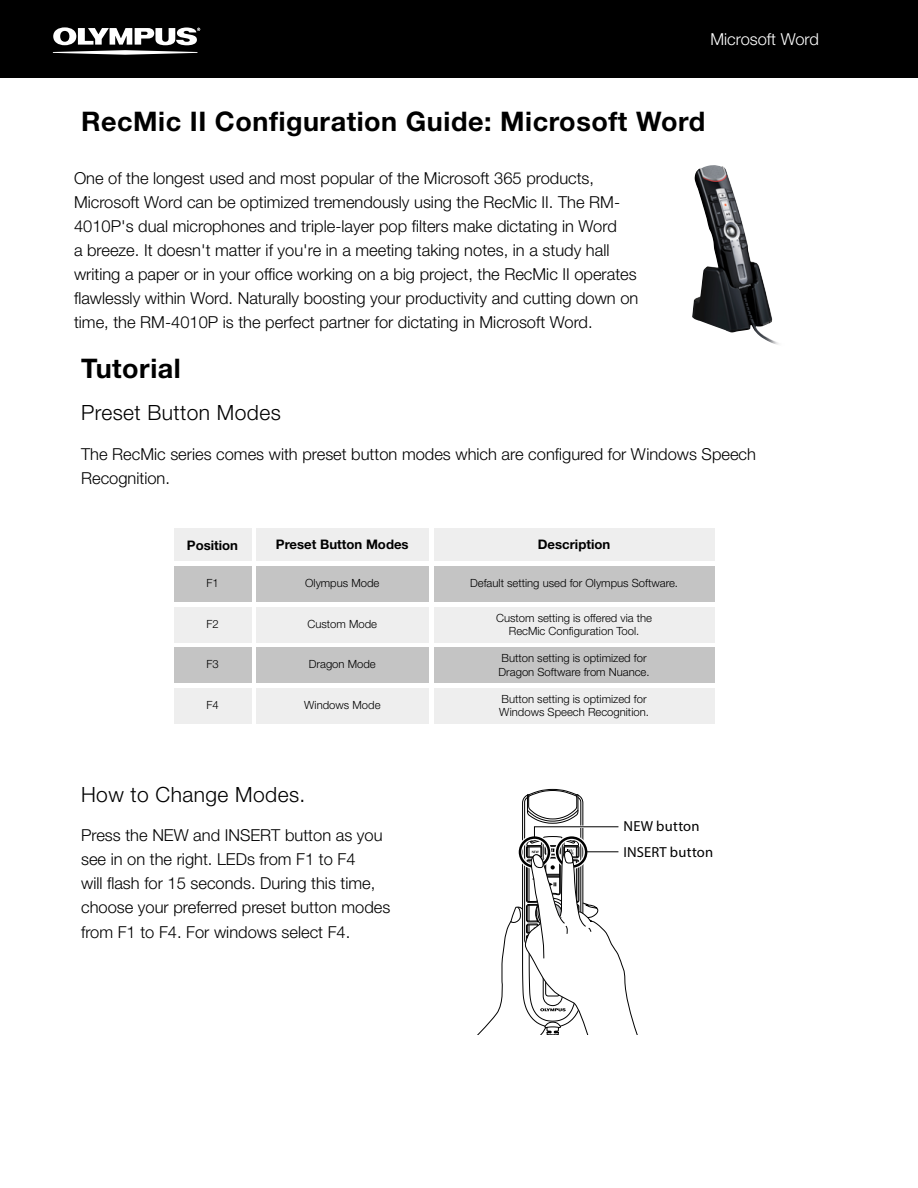
<style>
.page{position:relative;width:918px;height:1188px;background:#fff}
.page>*{position:absolute;margin:0;border:0;box-sizing:border-box;transform-origin:0 0}
.t1{font:700 27px "Helvetica Neue LT Std";letter-spacing:.02em;color:#000}
.t2{font:300 21px "Helvetica Neue LT Std";letter-spacing:.02em;color:#000}
.t3{font:300 16.5px/24px "Helvetica Neue LT Std";color:#000}
.t4{font:300 16.5px "Helvetica Neue LT Std";color:#fff}
.t5{font:14.55px "Myriad Pro";letter-spacing:.015em;color:#000}
.t6{font:700 13.2px "Helvetica Neue LT Std";color:#000}
.t7{font:300 11.25px/13.5px "Helvetica Neue LT Std";color:#000}
</style>
<div class="page">
<div style="left:0;top:0;width:918px;height:78px;background:#000"></div>
<svg style="left:53px;top:27px;width:147px;height:28px"></svg>
<svg style="left:478px;top:789px;width:160px;height:245px"></svg>
<div style="left:174px;top:529px;width:77px;height:32px;background:#eee"></div>
<div style="left:256px;top:529px;width:172px;height:32px;background:#eee"></div>
<div style="left:256px;top:566px;width:172px;height:36px;background:#c4c4c4"></div>
<div style="left:174px;top:566px;width:77px;height:36px;background:#c4c4c4"></div>
<div style="left:256px;top:607px;width:172px;height:35px;background:#eee"></div>
<div style="left:174px;top:607px;width:77px;height:35px;background:#eee"></div>
<div style="left:256px;top:648px;width:172px;height:35px;background:#c4c4c4"></div>
<div style="left:174px;top:648px;width:77px;height:35px;background:#c4c4c4"></div>
<div style="left:256px;top:688px;width:172px;height:36px;background:#eee"></div>
<div style="left:434px;top:566px;width:281px;height:36px;background:#c4c4c4"></div>
<div style="left:434px;top:607px;width:281px;height:35px;background:#eee"></div>
<div style="left:434px;top:648px;width:281px;height:35px;background:#c4c4c4"></div>
<div style="left:434px;top:688px;width:281px;height:36px;background:#eee"></div>
<div style="left:174px;top:688px;width:77px;height:36px;background:#eee"></div>
<div style="left:434px;top:529px;width:281px;height:32px;background:#eee"></div>
<img style="left:692px;top:165px;width:87px;height:180px">
<p class="t4" style="left:710px;top:29px;width:110px">Microsoft Word</p>
<h1 class="t1" style="left:81px;top:105px;width:626px">RecMic II Configuration Guide: Microsoft Word</h1>
<p class="t3" style="left:74px;top:166px;width:566px">One of the longest used and most popular of the Microsoft 365 products, Microsoft Word can be optimized tremendously using the RecMic II. The RM-4010P's dual microphones and triple-layer pop filters make dictating in Word<br>a breeze. It doesn't matter if you're in a meeting taking notes, in a study hall writing a paper or in your office working on a big project, the RecMic II operates flawlessly within Word. Naturally boosting your productivity and cutting down on time, the RM-4010P is the perfect partner for dictating in Microsoft Word.</p>
<h1 class="t1" style="left:81px;top:352px;width:101px">Tutorial</h1>
<p class="t2" style="left:81px;top:400px;width:201px">Preset Button Modes</p>
<p class="t3" style="left:81px;top:442px;width:676px">The RecMic series comes with preset button modes which are configured for Windows Speech<br>Recognition.</p>
<p class="t6" style="left:187px;top:537px;width:53px">Position</p>
<p class="t6" style="left:276px;top:537px;width:134px">Preset Button Modes</p>
<p class="t6" style="left:538px;top:537px;width:74px">Description</p>
<p class="t7" style="left:206px;top:576px;width:14px">F1</p>
<p class="t7" style="left:206px;top:617px;width:14px">F2</p>
<p class="t7" style="left:206px;top:657px;width:14px">F3</p>
<p class="t7" style="left:206px;top:698px;width:14px">F4</p>
<p class="t7" style="left:305px;top:576px;width:76px">Olympus Mode</p>
<p class="t7" style="left:308px;top:617px;width:71px">Custom Mode</p>
<p class="t7" style="left:309px;top:657px;width:68px">Dragon Mode</p>
<p class="t7" style="left:304px;top:698px;width:78px">Windows Mode</p>
<p class="t2" style="left:81px;top:782px;width:226px">How to Change Modes.</p>
<p class="t3" style="left:81px;top:823px;width:311px">Press the NEW and INSERT button as you see in on the right. LEDs from F1 to F4<br>will flash for 15 seconds. During this time, choose your preferred preset button modes from F1 to F4. For windows select F4.</p>
<p class="t7" style="left:470px;top:576px;width:209px">Default setting used for Olympus Software.</p>
<p class="t7" style="left:496px;top:611px;width:158px;text-align:center">Custom setting is offered via the<br>RecMic Configuration Tool.</p>
<p class="t7" style="left:499px;top:651px;width:153px">Button setting is optimized for<br>Dragon Software from Nuance.</p>
<p class="t7" style="left:499px;top:692px;width:151px">Button setting is optimized for<br>Windows Speech Recognition.</p>
<p class="t5" style="left:624px;top:817px;width:77px">NEW button</p>
<p class="t5" style="left:624px;top:843px;width:91px">INSERT button</p>
</div>
